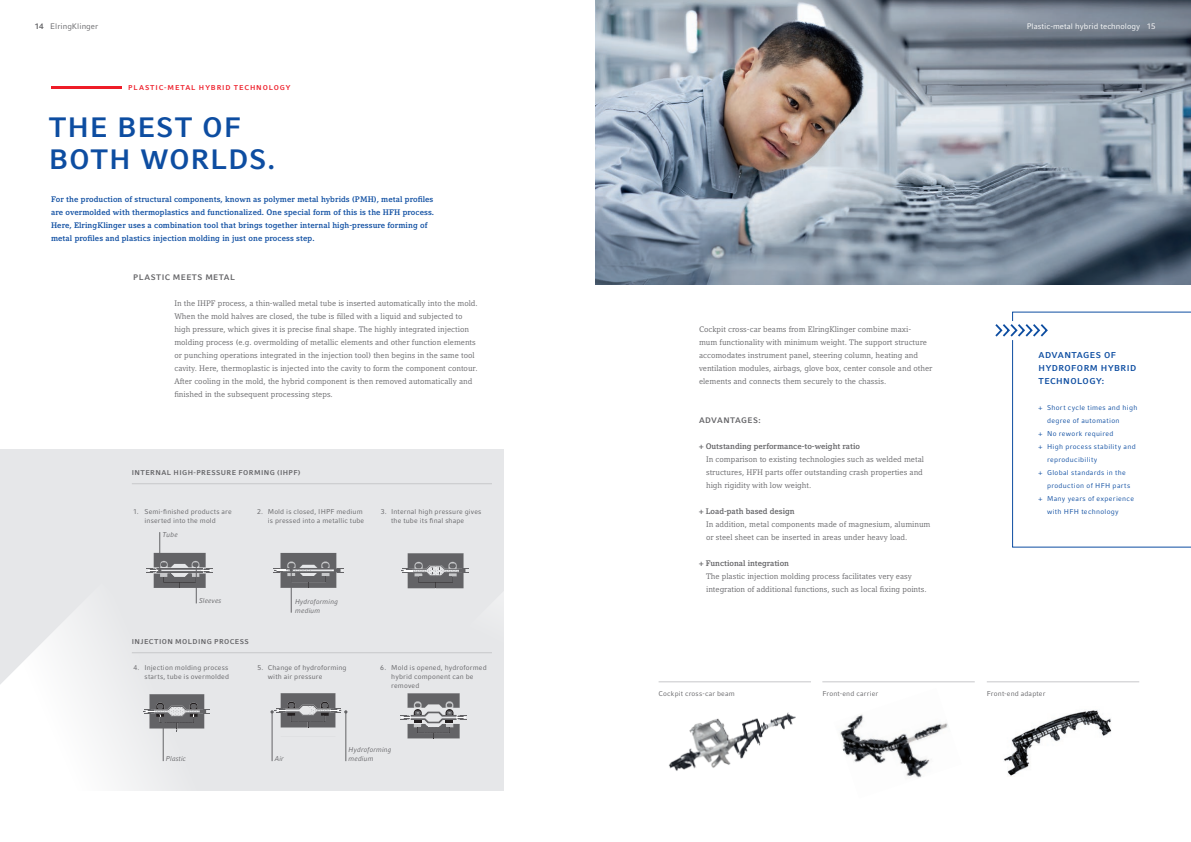
<style>
.page{position:relative;width:1191px;height:842px;background:#fff}
.page>*{position:absolute;margin:0;border:0;box-sizing:border-box;transform-origin:0 0}
.t1{font:700 28px/32px "Compatil Fact LT Pro";letter-spacing:.025em;color:#0d4da1}
.t2{font:700 8.5px/13px "Compatil Fact LT Pro";letter-spacing:.05em;color:#0d4da1}
.t3{font:8px/13px "Compatil Letter LT Pro";color:#636366}
.t4{font:700 8px/13px "Compatil Letter LT Pro";letter-spacing:.01em;color:#0d4da1}
.t5{font:700 8px "Compatil Letter LT Pro";color:#636366}
.t6{font:8px "Compatil Fact LT Pro";color:#fff}
.t7{font:700 8px "Compatil Fact LT Pro";letter-spacing:.06em;color:#636366}
.t8{font:8px "Compatil Fact LT Pro";color:#636366}
.t9{font:7px/9px "Compatil Fact LT Pro";letter-spacing:.02em;color:#636366}
.t10{font:7px "Compatil Fact LT Pro";letter-spacing:.045em;color:#0d4da1}
.t11{font:italic 7px/9px "Compatil Fact LT Pro";letter-spacing:.01em;color:#636366}
.t12{font:700 7px "Compatil Fact LT Pro";letter-spacing:.055em;color:#636366}
.t13{font:700 7px "Compatil Fact LT Pro";letter-spacing:.125em;color:#ee1c28}
.s1{font-weight:700}
.s2{font-family:"Compatil Letter LT Pro"}
</style>
<div class="page">
<div style="left:0;top:449px;width:503px;height:342px;background:#e6e7e9"></div>
<svg style="left:0;top:592px;width:296px;height:199px"></svg>
<img style="left:1004px;top:710px;width:108px;height:66px">
<img style="left:840px;top:714px;width:108px;height:64px">
<img style="left:595px;top:0;width:596px;height:284px">
<img style="left:669px;top:712px;width:127px;height:59px">
<svg style="left:401px;top:553px;width:68px;height:186px"></svg>
<hr style="left:160px;top:532px;width:1px;height:38px;background:#636366">
<hr style="left:196px;top:565px;width:1px;height:38px;background:#636366">
<svg style="left:147px;top:553px;width:65px;height:40px"></svg>
<hr style="left:291px;top:570px;width:1px;height:43px;background:#636366">
<svg style="left:273px;top:553px;width:71px;height:39px"></svg>
<hr style="left:346px;top:713px;width:1px;height:48px;background:#636366">
<hr style="left:163px;top:723px;width:1px;height:38px;background:#636366">
<svg style="left:143px;top:694px;width:66px;height:38px"></svg>
<hr style="left:272px;top:713px;width:1px;height:48px;background:#636366">
<svg style="left:270px;top:693px;width:77px;height:34px"></svg>
<hr style="left:132px;top:483px;width:360px;height:1px;background:#c7c8ca">
<hr style="left:132px;top:652px;width:360px;height:1px;background:#c7c8ca">
<svg style="left:1012px;top:312px;width:179px;height:236px"></svg>
<svg style="left:995px;top:322px;width:54px;height:16px"></svg>
<hr style="left:51px;top:86px;width:71px;height:3px;background:#ee1c28">
<hr style="left:658px;top:682px;width:153px;height:1px;background:#c7c8ca">
<hr style="left:822px;top:682px;width:152px;height:1px;background:#c7c8ca">
<hr style="left:986px;top:682px;width:153px;height:1px;background:#c7c8ca">
<p class="t8" style="left:35px;top:21px;width:65px"><span class="s1">14</span> ElringKlinger</p>
<p class="t13" style="left:128px;top:83px;width:164px">PLASTIC-METAL HYBRID TECHNOLOGY</p>
<h1 class="t1" style="left:49px;top:111px;width:228px">THE BEST OF<br>BOTH WORLDS.</h1>
<p class="t4" style="left:51px;top:193px;width:384px">For the production of structural components, known as polymer metal hybrids (PMH), metal profiles are overmolded with thermoplastics and functionalized. One special form of this is the HFH process.<br>Here, ElringKlinger uses a combination tool that brings together internal high-pressure forming of metal profiles and plastics injection molding in just one process step.</p>
<p class="t7" style="left:133px;top:273px;width:103px">PLASTIC MEETS METAL</p>
<p class="t3" style="left:174px;top:297px;width:305px">In the IHPF process, a thin-walled metal tube is inserted automatically into the mold.<br>When the mold halves are closed, the tube is filled with a liquid and subjected to high pressure, which gives it is precise final shape. The highly integrated injection molding process (e.g. overmolding of metallic elements and other function elements or punching operations integrated in the injection tool) then begins in the same tool cavity. Here, thermoplastic is injected into the cavity to form the component contour.<br>After cooling in the mold, the hybrid component is then removed automatically and finished in the subsequent processing steps.</p>
<p class="t12" style="left:132px;top:468px;width:170px">INTERNAL HIGH-PRESSURE FORMING (IHPF)</p>
<p class="t9" style="left:144px;top:507px;width:89px">Semi-finished products are inserted into the mold</p>
<p class="t9" style="left:133px;top:507px;width:7px">1.</p>
<p class="t11" style="left:162px;top:530px;width:17px">Tube</p>
<p class="t9" style="left:268px;top:507px;width:98px">Mold is closed, IHPF medium is pressed into a metallic tube</p>
<p class="t9" style="left:391px;top:507px;width:92px">Internal high pressure gives the tube its final shape</p>
<p class="t9" style="left:257px;top:507px;width:7px">2.</p>
<p class="t9" style="left:381px;top:507px;width:8px">3.</p>
<p class="t11" style="left:199px;top:596px;width:24px">Sleeves</p>
<p class="t11" style="left:295px;top:597px;width:45px">Hydroforming medium</p>
<p class="t12" style="left:132px;top:637px;width:118px">INJECTION MOLDING PROCESS</p>
<p class="t9" style="left:144px;top:663px;width:86px">Injection molding process starts, tube is overmolded</p>
<p class="t9" style="left:268px;top:663px;width:80px">Change of hydroforming with air pressure</p>
<p class="t9" style="left:391px;top:663px;width:97px">Mold is opened, hydroformed hybrid component can be removed</p>
<p class="t9" style="left:133px;top:663px;width:8px">4.</p>
<p class="t9" style="left:257px;top:663px;width:8px">5.</p>
<p class="t9" style="left:380px;top:663px;width:8px">6.</p>
<p class="t11" style="left:348px;top:745px;width:45px">Hydroforming</p>
<p class="t11" style="left:166px;top:754px;width:22px">Plastic</p>
<p class="t11" style="left:275px;top:754px;width:11px">Air</p>
<p class="t11" style="left:348px;top:754px;width:27px">medium</p>
<p class="t6" style="left:1026px;top:21px;width:130px">Plastic-metal hybrid technology 15</p>
<p class="t3" style="left:699px;top:323px;width:235px">Cockpit cross-car beams from ElringKlinger combine maxi-<br>mum functionality with minimum weight. The support structure accomodates instrument panel, steering column, heating and ventilation modules, airbags, glove box, center console and other elements and connects them securely to the chassis.</p>
<p class="t7" style="left:699px;top:416px;width:63px">ADVANTAGES:</p>
<p class="t5" style="left:699px;top:442px;width:162px">+ Outstanding performance-to-weight ratio</p>
<p class="t3" style="left:706px;top:453px;width:219px">In comparison to existing technologies such as welded metal structures, HFH parts offer outstanding crash properties and high rigidity with low weight.</p>
<p class="t5" style="left:699px;top:507px;width:97px">+ Load-path based design</p>
<p class="t3" style="left:706px;top:518px;width:226px">In addition, metal components made of magnesium, aluminum or steel sheet can be inserted in areas under heavy load.</p>
<p class="t5" style="left:699px;top:559px;width:92px">+ Functional integration</p>
<p class="t3" style="left:706px;top:570px;width:222px">The plastic injection molding process facilitates very easy integration of additional functions, such as local fixing points.</p>
<p class="t2" style="left:1038px;top:349px;width:99px">ADVANTAGES OF<br>HYDROFORM HYBRID<br>TECHNOLOGY:</p>
<p class="t10" style="left:1038px;top:404px;width:100px"><span class="s2">+</span> Short cycle times and high</p>
<p class="t10" style="left:1047px;top:417px;width:74px">degree of automation</p>
<p class="t10" style="left:1038px;top:430px;width:76px"><span class="s2">+</span> No rework required</p>
<p class="t10" style="left:1038px;top:443px;width:99px"><span class="s2">+</span> High process stability and</p>
<p class="t10" style="left:1047px;top:456px;width:52px">reproducibility</p>
<p class="t10" style="left:1038px;top:469px;width:89px"><span class="s2">+</span> Global standards in the</p>
<p class="t10" style="left:1047px;top:482px;width:85px">production of HFH parts</p>
<p class="t10" style="left:1038px;top:495px;width:97px"><span class="s2">+</span> Many years of experience</p>
<p class="t10" style="left:1047px;top:508px;width:73px">with HFH technology</p>
<p class="t9" style="left:658px;top:689px;width:78px">Cockpit cross-car beam</p>
<p class="t9" style="left:822px;top:689px;width:57px">Front-end carrier</p>
<p class="t9" style="left:986px;top:689px;width:60px">Front-end adapter</p>
</div>
